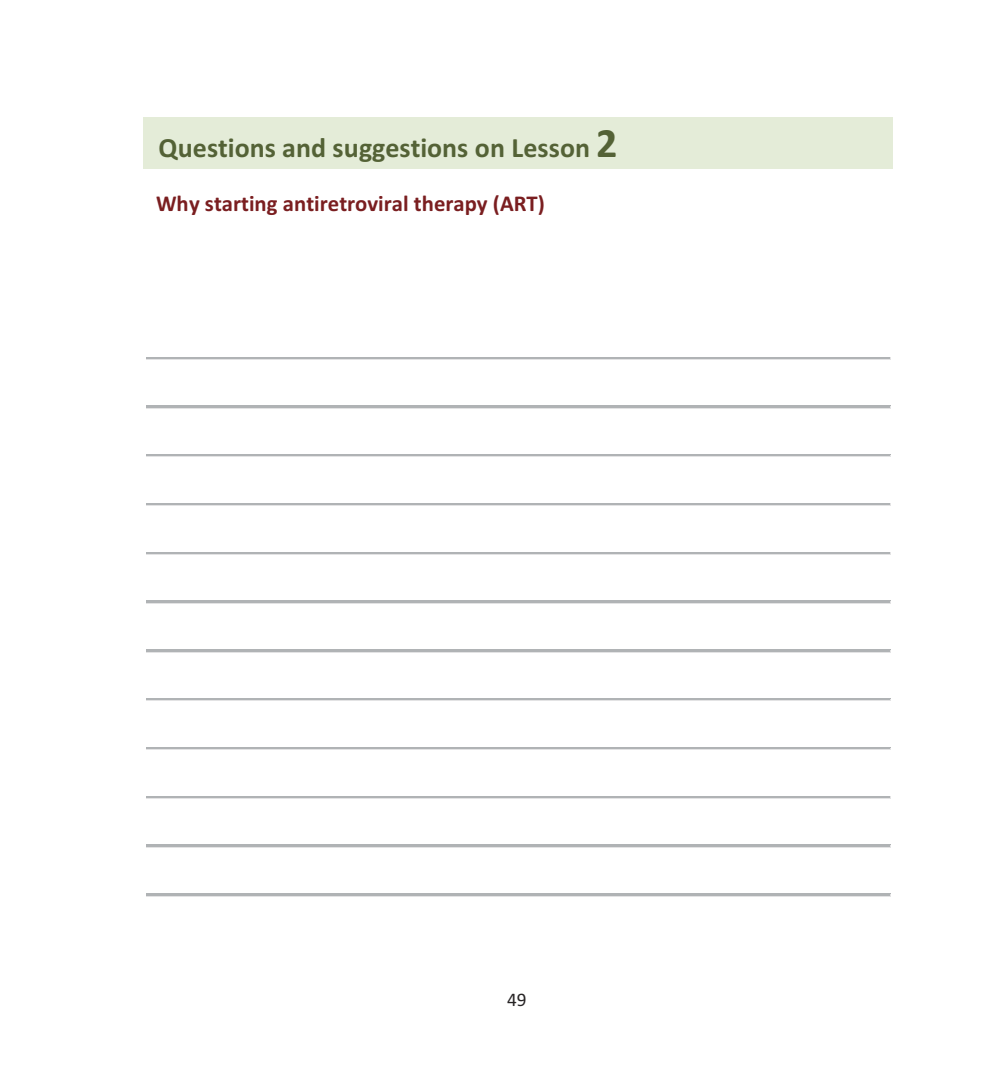
<style>
.page{position:relative;width:993px;height:1077px;background:#fff}
.page>*{position:absolute;margin:0;border:0;box-sizing:border-box;transform-origin:0 0}
.t1{font:28px "Calibri Bold+T42+QELIYE";color:#546236}
.t2{font:22.75px "Calibri Bold+T42+QELIYE";color:#7a1e20}
.t3{font:19.25px "Calibri";color:#272425}
.s1{font-size:42px}
</style>
<div class="page">
<div style="left:143px;top:117px;width:750px;height:52px;background:#e4ecd8"></div>
<hr style="left:146px;top:357px;width:744px;height:2px;background:#b0b3b5">
<hr style="left:146px;top:359px;width:744px;height:1px;background:#e3e3e4">
<hr style="left:146px;top:405px;width:744px;height:3px;background:#b0b3b5">
<hr style="left:146px;top:408px;width:744px;height:1px;background:#e3e3e4">
<hr style="left:146px;top:454px;width:744px;height:3px;background:#b0b3b5">
<hr style="left:146px;top:456px;width:744px;height:1px;background:#e3e3e4">
<hr style="left:146px;top:503px;width:744px;height:2px;background:#b0b3b5">
<hr style="left:146px;top:505px;width:744px;height:1px;background:#e3e3e4">
<hr style="left:146px;top:552px;width:744px;height:2px;background:#b0b3b5">
<hr style="left:146px;top:554px;width:744px;height:1px;background:#e3e3e4">
<hr style="left:146px;top:600px;width:744px;height:3px;background:#b0b3b5">
<hr style="left:146px;top:603px;width:744px;height:1px;background:#e3e3e4">
<hr style="left:146px;top:649px;width:744px;height:3px;background:#b0b3b5">
<hr style="left:146px;top:651px;width:744px;height:1px;background:#e3e3e4">
<hr style="left:146px;top:698px;width:744px;height:2px;background:#b0b3b5">
<hr style="left:146px;top:700px;width:744px;height:1px;background:#e3e3e4">
<hr style="left:146px;top:747px;width:744px;height:2px;background:#b0b3b5">
<hr style="left:146px;top:749px;width:744px;height:1px;background:#e3e3e4">
<hr style="left:146px;top:795px;width:744px;height:3px;background:#b0b3b5">
<hr style="left:146px;top:798px;width:744px;height:1px;background:#e3e3e4">
<hr style="left:146px;top:844px;width:744px;height:3px;background:#b0b3b5">
<hr style="left:146px;top:847px;width:744px;height:1px;background:#e3e3e4">
<hr style="left:146px;top:893px;width:744px;height:3px;background:#b0b3b5">
<hr style="left:146px;top:895px;width:744px;height:1px;background:#e3e3e4">
<p class="t1" style="left:158px;top:138px;width:460px">Questions and suggestions on Lesson <span class="s1">2</span></p>
<p class="t2" style="left:156px;top:196px;width:390px">Why starting antiretroviral therapy (ART)</p>
<p class="t3" style="left:507px;top:988px;width:21px">49</p>
</div>
